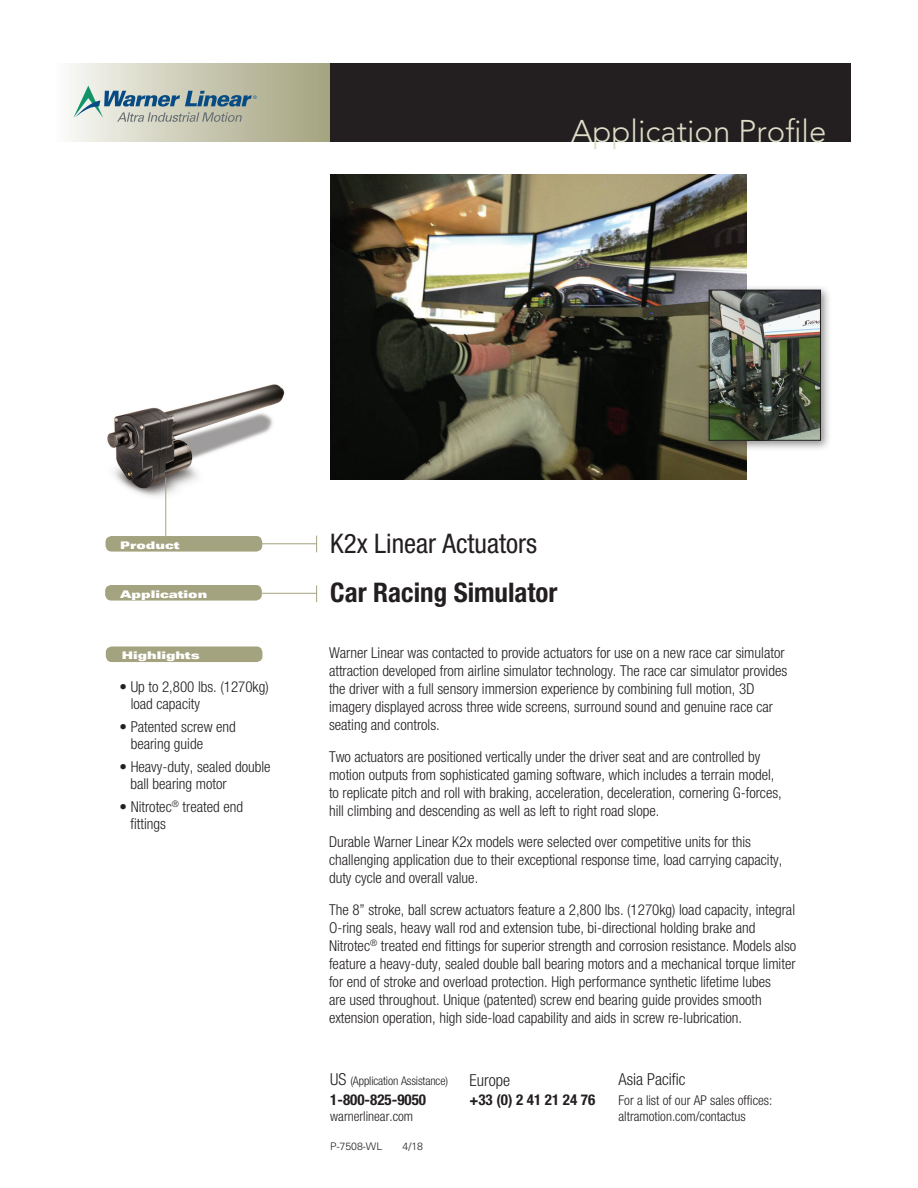
<style>
.page{position:relative;width:918px;height:1188px;background:#fff}
.page>*{position:absolute;margin:0;border:0;box-sizing:border-box;transform-origin:0 0}
.t1{font:300 31.2px "Avenir LT Std";color:#dbdec7}
.t2{font:condensed 27px "Helvetica Neue LT Std";color:#231f20}
.t3{font:700 condensed 27px "Helvetica Neue LT Std";color:#231f20}
.t4{font:300 condensed 16.5px "Helvetica Neue LT Std";color:#231f20}
.t5{font:300 condensed 15px/18px "Helvetica Neue LT Std";color:#231f20}
.t6{font:700 condensed 15px "Helvetica Neue LT Std";color:#231f20}
.t7{font:300 condensed 13.5px/16.5px "Helvetica Neue LT Std";color:#231f20}
.t8{font:300 condensed 12px "Helvetica Neue LT Std";letter-spacing:-.01em;color:#231f20}
.t9{font:10.5px "Univers LT Std X Black Ex";color:#fff}
.t10{font:300 10.5px "Univers LT Std";color:#231f20}
.s1{font-size:16.5px}
</style>
<div class="page">
<div style="left:105px;top:585px;width:157px;height:16px;background:#a4a380;border-radius:6px"></div>
<div style="left:106px;top:536px;width:156px;height:16px;background:#a4a380;border-radius:6px"></div>
<div style="left:54px;top:63px;width:276px;height:79px;background:linear-gradient(to right,#fafaf7,#a2a17c)"></div>
<div style="left:330px;top:63px;width:520px;height:79px;background:#231f20"></div>
<hr style="left:239px;top:543px;width:78px;height:1px;background:#a4a380">
<svg style="left:316px;top:536px;width:1px;height:16px"></svg>
<svg style="left:316px;top:585px;width:1px;height:17px"></svg>
<hr style="left:239px;top:593px;width:78px;height:1px;background:#a4a380">
<img style="left:331px;top:174px;width:415px;height:306px">
<div style="left:106px;top:646px;width:157px;height:16px;background:#a4a380;border-radius:6px"></div>
<img style="left:107px;top:384px;width:178px;height:116px">
<hr style="left:165px;top:477px;width:1px;height:61px;background:#a4a380">
<div style="left:703px;top:284px;width:129px;height:167px;background:#231f20;opacity:.5"></div>
<img style="left:711px;top:292px;width:108px;height:147px">
<div style="left:709px;top:290px;width:112px;height:151px;border:1px solid #231f20"></div>
<svg style="left:73px;top:86px;width:184px;height:36px;background:#a5b5b1"></svg>
<h1 class="t1" style="left:571px;top:113px;width:257px">Application Profile</h1>
<p class="t9" style="left:120px;top:539px;width:61px">Product</p>
<p class="t9" style="left:120px;top:588px;width:89px">Application</p>
<p class="t9" style="left:122px;top:649px;width:80px">Highlights</p>
<p class="t5" style="left:131px;top:678px;width:140px;line-height:17.2px;text-indent:-11px">• Up to 2,800 lbs. (1270kg) load capacity</p>
<p class="t5" style="left:131px;top:718px;width:107px;line-height:17.2px;text-indent:-11px">• Patented screw end bearing guide</p>
<p class="t5" style="left:130px;top:758px;width:142px;line-height:17.2px;text-indent:-11px">• Heavy-duty, sealed double ball bearing motor</p>
<p class="t5" style="left:130px;top:798px;width:114px;line-height:17.2px;text-indent:-11px">• Nitrotec<sup>®</sup> treated end fittings</p>
<h2 class="t2" style="left:330px;top:528px;width:208px">K2x Linear Actuators</h2>
<h2 class="t3" style="left:330px;top:576px;width:229px">Car Racing Simulator</h2>
<p class="t5" style="left:329px;top:644px;width:460px">Warner Linear was contacted to provide actuators for use on a new race car simulator attraction developed from airline simulator technology. The race car simulator provides the driver with a full sensory immersion experience by combining full motion, 3D imagery displayed across three wide screens, surround sound and genuine race car seating and controls.</p>
<p class="t5" style="left:329px;top:747px;width:454px">Two actuators are positioned vertically under the driver seat and are controlled by motion outputs from sophisticated gaming software, which includes a terrain model, to replicate pitch and roll with braking, acceleration, deceleration, cornering G-forces, hill climbing and descending as well as left to right road slope.</p>
<p class="t5" style="left:329px;top:833px;width:455px">Durable Warner Linear K2x models were selected over competitive units for this challenging application due to their exceptional response time, load carrying capacity, duty cycle and overall value.</p>
<p class="t5" style="left:329px;top:900px;width:469px">The 8” stroke, ball screw actuators feature a 2,800 lbs. (1270kg) load capacity, integral O-ring seals, heavy wall rod and extension tube, bi-directional holding brake and Nitrotec<sup>®</sup> treated end fittings for superior strength and corrosion resistance. Models also feature a heavy-duty, sealed double ball bearing motors and a mechanical torque limiter for end of stroke and overload protection. High performance synthetic lifetime lubes<br>are used throughout. Unique (patented) screw end bearing guide provides smooth extension operation, high side-load capability and aids in screw re-lubrication.</p>
<p class="t8" style="left:330px;top:1074px;width:119px"><span class="s1">US</span> (Application Assistance)</p>
<p class="t6" style="left:330px;top:1090px;width:97px">1-800-825-9050</p>
<p class="t7" style="left:330px;top:1108px;width:84px">warnerlinear.com</p>
<p class="t10" style="left:330px;top:1140px;width:53px">P-7508-WL</p>
<p class="t10" style="left:403px;top:1140px;width:22px">4/18</p>
<p class="t4" style="left:469px;top:1070px;width:42px">Europe</p>
<p class="t6" style="left:469px;top:1091px;width:127px">+33 (0) 2 41 21 24 76</p>
<p class="t4" style="left:619px;top:1070px;width:69px">Asia Pacific</p>
<p class="t7" style="left:619px;top:1091px;width:155px">For a list of our AP sales offices: altramotion.com/contactus</p>
</div>
